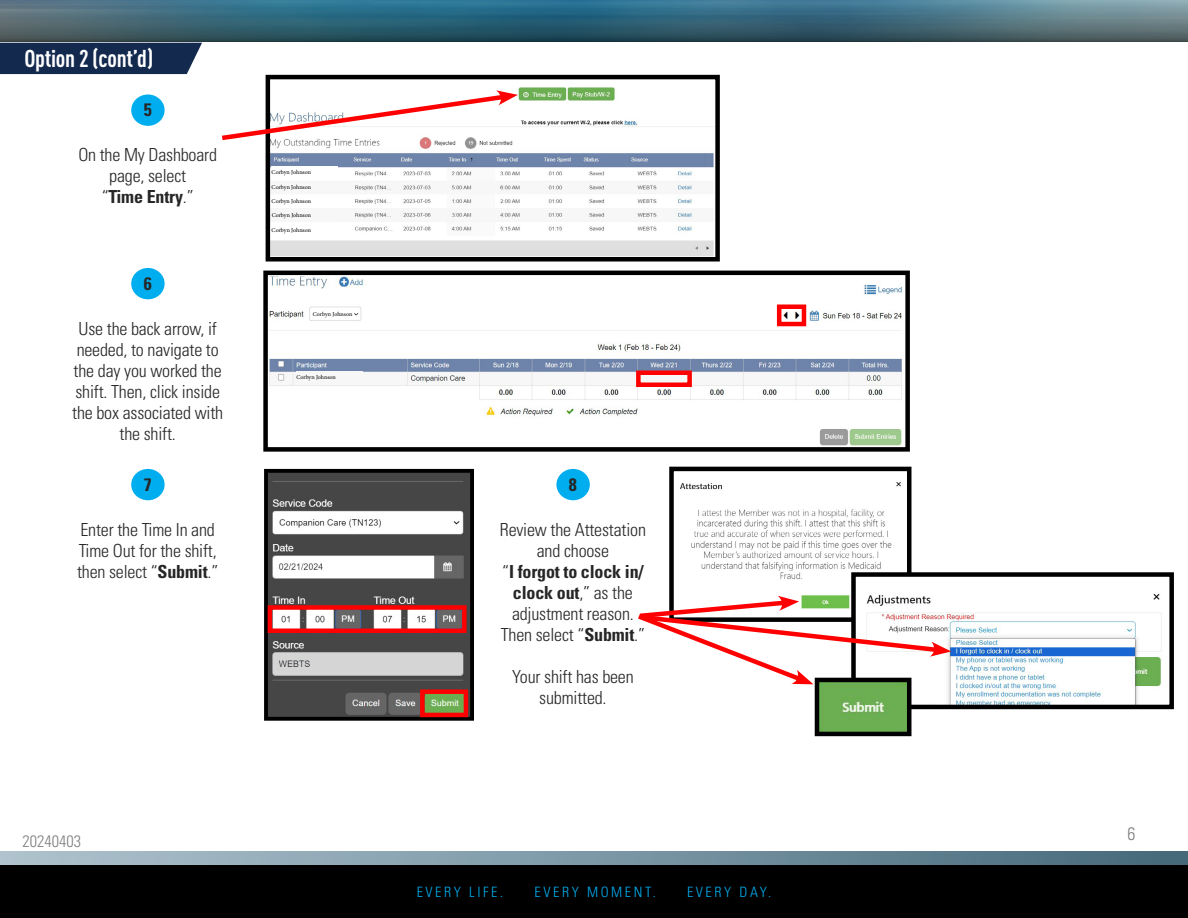
<style>
.page{position:relative;width:1188px;height:918px;background:#fff}
.page>*{position:absolute;margin:0;border:0;box-sizing:border-box;transform-origin:0 0}
.t1{font:700 24px "DIN Cond";letter-spacing:-.01em;color:#fff}
.t2{font:300 condensed 18px/21px "Univers";letter-spacing:-.01em;color:#262626;text-align:center}
.t3{font:700 condensed 18px "Univers";letter-spacing:-.01em;color:#262626}
.t4{font:300 condensed 18px "Univers";color:#808080}
.t5{font:300 condensed 16.5px "Univers";color:#808080}
.t6{font:300 condensed 14.25px "Univers";letter-spacing:.18em;color:#00aeef}
.t7{font:6px "Minion Pro";letter-spacing:-.005em;color:#000}
.s1{font-weight:300}
.s2{font-weight:700}
</style>
<div class="page">
<svg style="left:0;top:0;width:1188px;height:42px;background:#3c6778"></svg>
<div style="left:0;top:43px;width:202px;height:31px;background:#13294e"></div>
<div style="left:0;top:864px;width:1188px;height:54px;background:#000"></div>
<svg style="left:0;top:851px;width:1188px;height:13px;background:#7b96a5"></svg>
<div style="left:131px;top:94px;width:34px;height:32px;background:#00aeef;border-radius:50%"></div>
<img style="left:271px;top:87px;width:444px;height:170px">
<div style="left:266px;top:75px;width:454px;height:187px;border:4px solid #000"></div>
<img style="left:269px;top:276px;width:633px;height:170px">
<div style="left:263px;top:271px;width:647px;height:181px;border:4px solid #000"></div>
<svg style="left:222px;top:90px;width:296px;height:53px"></svg>
<div style="left:131px;top:268px;width:34px;height:31px;background:#00aeef;border-radius:50%"></div>
<div style="left:636px;top:370px;width:56px;height:17px;border:4px solid #f00"></div>
<div style="left:777px;top:304px;width:29px;height:22px;border:4px solid #f00"></div>
<img style="left:269px;top:474px;width:200px;height:242px">
<div style="left:264px;top:469px;width:210px;height:252px;border:4px solid #000"></div>
<img style="left:680px;top:481px;width:221px;height:115px">
<div style="left:669px;top:467px;width:242px;height:155px;border:4px solid #000"></div>
<img style="left:856px;top:577px;width:306px;height:127px">
<div style="left:851px;top:572px;width:323px;height:137px;border:4px solid #000"></div>
<img style="left:820px;top:686px;width:86px;height:45px">
<div style="left:815px;top:678px;width:96px;height:58px;border:4px solid #000"></div>
<div style="left:131px;top:469px;width:34px;height:31px;background:#00aeef;border-radius:50%"></div>
<div style="left:556px;top:469px;width:34px;height:31px;background:#00aeef;border-radius:50%"></div>
<div style="left:268px;top:605px;width:199px;height:28px;border:4px solid #f00"></div>
<div style="left:420px;top:689px;width:48px;height:28px;border:4px solid #f00"></div>
<svg style="left:638px;top:596px;width:313px;height:90px"></svg>
<div style="left:272px;top:167px;width:66px;height:10px;background:#fff"></div>
<div style="left:272px;top:181px;width:66px;height:11px;background:#f7f7f7"></div>
<div style="left:272px;top:195px;width:66px;height:11px;background:#fff"></div>
<div style="left:272px;top:210px;width:66px;height:10px;background:#f7f7f7"></div>
<div style="left:272px;top:224px;width:66px;height:11px;background:#fff"></div>
<div style="left:296px;top:371px;width:67px;height:11px;background:#f7f7f7"></div>
<div style="left:313px;top:308px;width:40px;height:10px;background:#fff"></div>
<p class="t1" style="left:24px;top:44px;width:130px">Option 2 (cont’d)</p>
<p class="t3" style="left:144px;top:99px;width:9px">5</p>
<p class="t2" style="left:78px;top:144px;width:140px">On the My Dashboard page, select</p>
<p class="t3" style="left:102px;top:186px;width:93px"><span class="s1">“</span>Time Entry<span class="s1">.”</span></p>
<p class="t3" style="left:144px;top:272px;width:9px">6</p>
<p class="t2" style="left:72px;top:318px;width:152px">Use the back arrow, if needed, to navigate to the day you worked the shift. Then, click inside the box associated with the shift.</p>
<p class="t3" style="left:144px;top:473px;width:9px">7</p>
<p class="t2" style="left:77px;top:519px;width:143px;text-align:left">Enter the Time In and<br>Time Out for the shift, then select “<span class="s2">Submit</span>.”</p>
<p class="t7" style="left:272px;top:168px;width:41px">Corbyn Johnson</p>
<p class="t7" style="left:272px;top:183px;width:41px">Corbyn Johnson</p>
<p class="t7" style="left:272px;top:197px;width:41px">Corbyn Johnson</p>
<p class="t7" style="left:272px;top:211px;width:41px">Corbyn Johnson</p>
<p class="t7" style="left:272px;top:226px;width:41px">Corbyn Johnson</p>
<p class="t7" style="left:313px;top:310px;width:41px">Corbyn Johnson</p>
<p class="t7" style="left:296px;top:373px;width:41px">Corbyn Johnson</p>
<p class="t5" style="left:22px;top:831px;width:60px">20240403</p>
<p class="t3" style="left:569px;top:473px;width:9px">8</p>
<p class="t2" style="left:500px;top:519px;width:148px">Review the Attestation and choose</p>
<p class="t2" style="left:502px;top:561px;width:143px">“<span class="s2">I forgot to clock in/ clock out</span>,” as the adjustment reason.</p>
<p class="t2" style="left:501px;top:624px;width:146px">Then select “<span class="s2">Submit</span>.”</p>
<p class="t2" style="left:512px;top:666px;width:123px">Your shift has been submitted.</p>
<p class="t6" style="left:417px;top:884px;width:88px">EVERY LIFE.</p>
<p class="t6" style="left:535px;top:884px;width:123px">EVERY MOMENT.</p>
<p class="t6" style="left:687px;top:884px;width:86px">EVERY DAY.</p>
<p class="t4" style="left:1128px;top:823px;width:9px">6</p>
</div>
